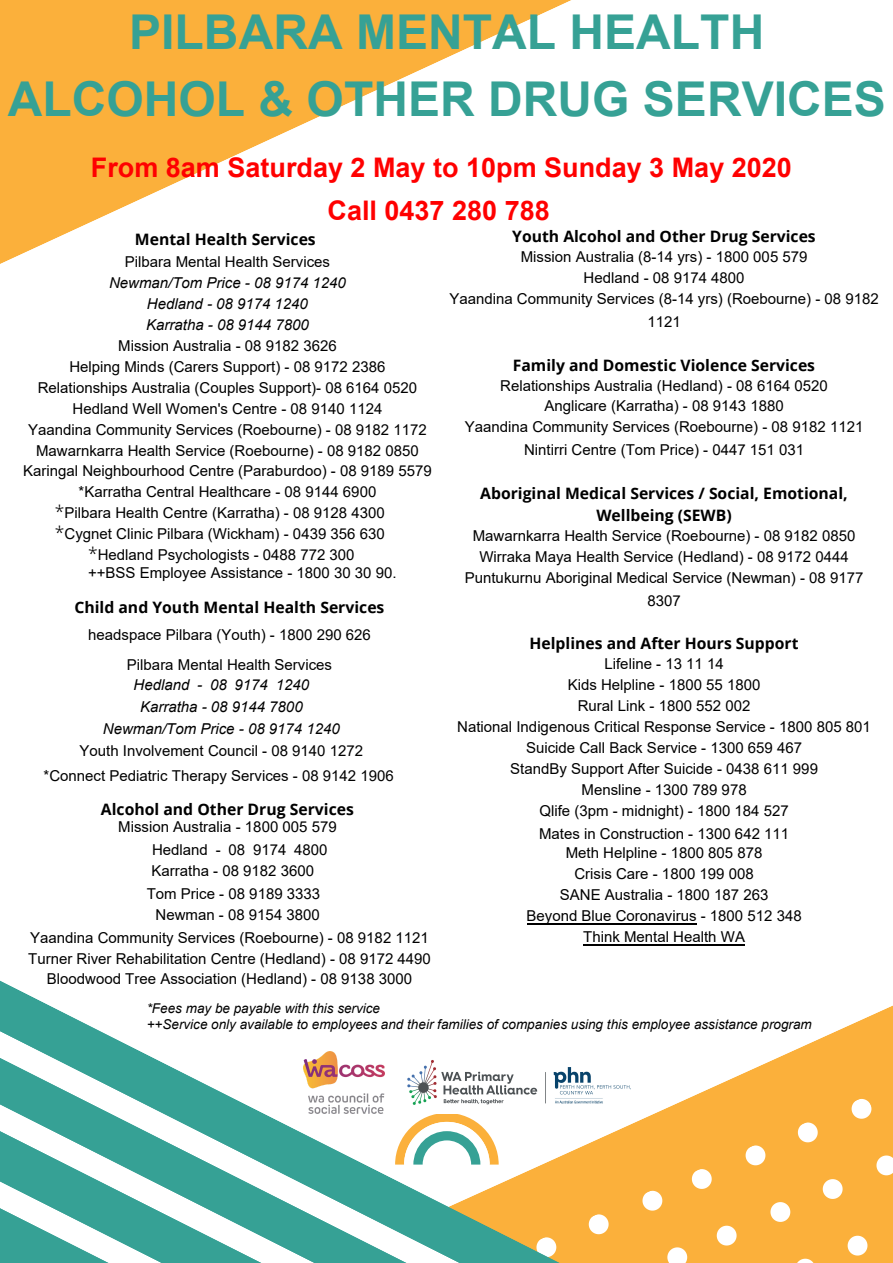
<style>
.page{position:relative;width:893px;height:1263px;background:#fff}
.page>*{position:absolute;margin:0;border:0;box-sizing:border-box;transform-origin:0 0}
.t1{font:700 48px/67.1px "Arial";color:#36a195;text-align:center}
.t2{font:700 27px/42.8px "Arial";color:#f00;text-align:center}
.t3{font:700 15.75px/21.9px "Open Sans";color:#000;text-align:center}
.t4{font:15px/20.9px "Arial";color:#000;text-align:center}
.t5{font:italic 15px/20.9px "Arial";color:#000;text-align:center}
.t6{font:italic 13.5px/16.2px "Arial";color:#000}
.s1{font-family:"Open Sans";font-weight:300;font-size:17.48px}
</style>
<div class="page">
<svg style="left:561px;top:1005px;width:332px;height:258px;fill:#fbb03b"></svg>
<svg style="left:688px;top:1166px;width:27px;height:26px"></svg>
<svg style="left:713px;top:1222px;width:26px;height:26px"></svg>
<svg style="left:742px;top:1142px;width:26px;height:26px"></svg>
<svg style="left:767px;top:1199px;width:26px;height:26px"></svg>
<svg style="left:792px;top:1255px;width:26px;height:8px"></svg>
<svg style="left:794px;top:1119px;width:27px;height:26px"></svg>
<svg style="left:819px;top:1176px;width:26px;height:26px"></svg>
<svg style="left:844px;top:1232px;width:26px;height:27px"></svg>
<svg style="left:848px;top:1096px;width:26px;height:26px"></svg>
<svg style="left:873px;top:1152px;width:20px;height:26px"></svg>
<svg style="left:585px;top:1211px;width:27px;height:26px"></svg>
<svg style="left:639px;top:1187px;width:26px;height:27px"></svg>
<svg style="left:664px;top:1244px;width:26px;height:19px"></svg>
<svg style="left:0;top:980px;width:561px;height:283px"></svg>
<svg style="left:0;top:1031px;width:461px;height:232px"></svg>
<svg style="left:0;top:1104px;width:316px;height:159px;fill:#36a195"></svg>
<svg style="left:0;top:1181px;width:163px;height:82px"></svg>
<svg style="left:0;top:0;width:571px;height:264px"></svg>
<svg style="left:395px;top:1113px;width:104px;height:51px"></svg>
<hr style="left:583px;top:944px;width:162px;height:1px;background:#000">
<hr style="left:526px;top:923px;width:170px;height:1px;background:#000">
<img style="left:303px;top:1051px;width:82px;height:62px">
<img style="left:398px;top:1051px;width:241px;height:62px">
<h1 class="t1" style="left:8px;top:-1px;width:879px">PILBARA MENTAL HEALTH<br>ALCOHOL &amp; OTHER DRUG SERVICES</h1>
<h2 class="t2" style="left:91px;top:147px;width:702px">From 8am Saturday 2 May to 10pm Sunday 3 May 2020<br>Call 0437 280 788</h2>
<p class="t3" style="left:135px;top:228px;width:182px">Mental Health Services</p>
<p class="t4" style="left:125px;top:252px;width:207px">Pilbara Mental Health Services</p>
<p class="t5" style="left:109px;top:273px;width:238px">Newman/Tom Price - 08 9174 1240<br>Hedland - 08 9174 1240<br>Karratha - 08 9144 7800</p>
<p class="t4" style="left:118px;top:335px;width:220px">Mission Australia - 08 9182 3626</p>
<p class="t4" style="left:69px;top:356px;width:317px">Helping Minds (Carers Support) - 08 9172 2386</p>
<p class="t4" style="left:38px;top:377px;width:381px">Relationships Australia (Couples Support)- 08 6164 0520</p>
<p class="t4" style="left:73px;top:398px;width:311px">Hedland Well Women's Centre - 08 9140 1124</p>
<p class="t4" style="left:28px;top:419px;width:400px">Yaandina Community Services (Roebourne) - 08 9182 1172</p>
<p class="t4" style="left:36px;top:440px;width:384px">Mawarnkarra Health Service (Roebourne) - 08 9182 0850</p>
<p class="t4" style="left:23px;top:461px;width:410px">Karingal Neighbourhood Centre (Paraburdoo) - 08 9189 5579</p>
<p class="t4" style="left:79px;top:481px;width:299px">*Karratha Central Healthcare - 08 9144 6900</p>
<p class="t4" style="left:55px;top:502px;width:331px"><span class="s1">*</span>Pilbara Health Centre (Karratha) - 08 9128 4300</p>
<p class="t4" style="left:55px;top:523px;width:331px"><span class="s1">*</span>Cygnet Clinic Pilbara (Wickham) - 0439 356 630</p>
<p class="t4" style="left:88px;top:544px;width:268px"><span class="s1">*</span>Hedland Psychologists - 0488 772 300</p>
<p class="t4" style="left:88px;top:562px;width:310px">++BSS Employee Assistance - 1800 30 30 90.</p>
<p class="t3" style="left:74px;top:596px;width:311px">Child and Youth Mental Health Services</p>
<p class="t4" style="left:88px;top:619px;width:284px;line-height:30.7px">headspace Pilbara (Youth) - 1800 290 626<br>Pilbara Mental Health Services</p>
<p class="t5" style="left:103px;top:674px;width:238px;line-height:21.9px">Hedland - 08 9174 1240<br>Karratha - 08 9144 7800<br>Newman/Tom Price - 08 9174 1240</p>
<p class="t4" style="left:43px;top:738px;width:352px;line-height:25px">Youth Involvement Council - 08 9140 1272<br>*Connect Pediatric Therapy Services - 08 9142 1906</p>
<p class="t3" style="left:101px;top:798px;width:254px">Alcohol and Other Drug Services</p>
<p class="t4" style="left:152px;top:815px;width:186px;line-height:22.7px;text-align:left;text-indent:-34px">Mission Australia - 1800 005 579<br>Hedland - 08 9174 4800</p>
<p class="t4" style="left:147px;top:859px;width:175px;line-height:23.2px">Karratha - 08 9182 3600<br>Tom Price - 08 9189 3333</p>
<p class="t4" style="left:30px;top:903px;width:400px;line-height:22.7px;text-align:left;text-indent:125px">Newman - 08 9154 3800<br>Yaandina Community Services (Roebourne) - 08 9182 1121</p>
<p class="t4" style="left:28px;top:948px;width:404px">Turner River Rehabilitation Centre (Hedland) - 08 9172 4490<br>Bloodwood Tree Association (Hedland) - 08 9138 3000</p>
<p class="t3" style="left:512px;top:225px;width:305px">Youth Alcohol and Other Drug Services</p>
<p class="t4" style="left:449px;top:246px;width:431px">Mission Australia (8-14 yrs) - 1800 005 579<br>Hedland - 08 9174 4800<br>Yaandina Community Services (8-14 yrs) (Roebourne) - 08 9182</p>
<p class="t4" style="left:647px;top:311px;width:35px">1121</p>
<p class="t3" style="left:513px;top:354px;width:304px">Family and Domestic Violence Services</p>
<p class="t4" style="left:465px;top:375px;width:400px">Relationships Australia (Hedland) - 08 6164 0520<br>Anglicare (Karratha) - 08 9143 1880<br>Yaandina Community Services (Roebourne) - 08 9182 1121</p>
<p class="t4" style="left:524px;top:439px;width:282px">Nintirri Centre (Tom Price) - 0447 151 031</p>
<p class="t3" style="left:480px;top:482px;width:369px">Aboriginal Medical Services / Social, Emotional,<br>Wellbeing (SEWB)</p>
<p class="t4" style="left:465px;top:525px;width:400px">Mawarnkarra Health Service (Roebourne) - 08 9182 0850<br>Wirraka Maya Health Service (Hedland) - 08 9172 0444<br>Puntukurnu Aboriginal Medical Service (Newman) - 08 9177</p>
<p class="t4" style="left:647px;top:590px;width:35px">8307</p>
<p class="t3" style="left:529px;top:632px;width:270px">Helplines and After Hours Support</p>
<p class="t4" style="left:457px;top:653px;width:415px">Lifeline - 13 11 14<br>Kids Helpline - 1800 55 1800<br>Rural Link - 1800 552 002<br>National Indigenous Critical Response Service - 1800 805 801<br>Suicide Call Back Service - 1300 659 467<br>StandBy Support After Suicide - 0438 611 999<br>Mensline - 1300 789 978<br>Qlife (3pm - midnight) - 1800 184 527</p>
<p class="t4" style="left:526px;top:823px;width:277px;line-height:20.7px">Mates in Construction - 1300 642 111<br>Meth Helpline - 1800 805 878<br>Crisis Care - 1800 199 008<br>SANE Australia - 1800 187 263<br>Beyond Blue Coronavirus - 1800 512 348<br>Think Mental Health WA</p>
<p class="t6" style="left:147px;top:1000px;width:666px">*Fees may be payable with this service<br>++Service only available to employees and their families of companies using this employee assistance program</p>
</div>
